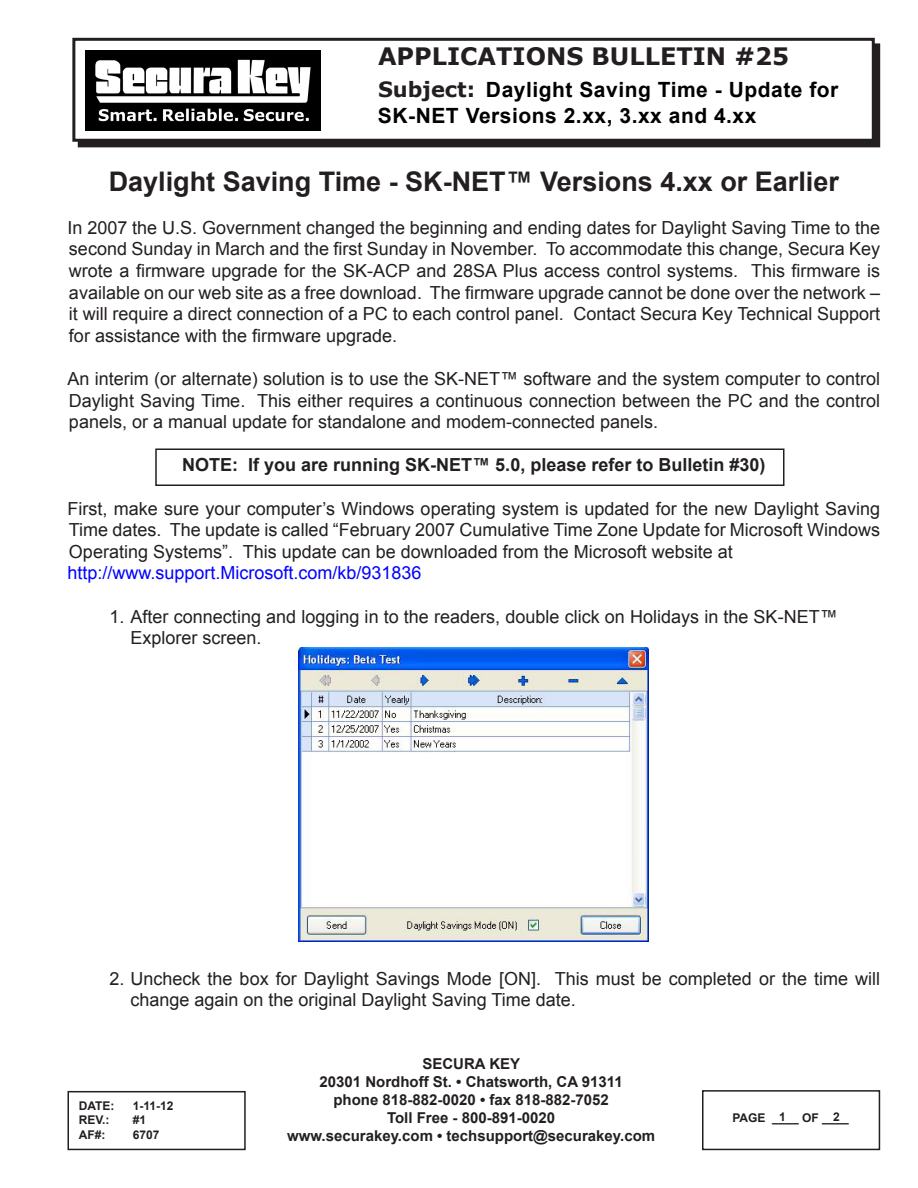
<style>
.page{position:relative;width:918px;height:1188px;background:#fff}
.page>*{position:absolute;margin:0;border:0;box-sizing:border-box;transform-origin:0 0}
.t1{font:700 27px "Arial";color:#231f20}
.t2{font:700 24px "Verdana";color:#231f20}
.t3{font:700 21px/25.2px "Arial";letter-spacing:.025em;color:#000}
.t4{font:18px/21.6px "Arial";color:#231f20;text-align:justify}
.t5{font:700 18px "Arial";color:#231f20}
.t6{font:18px "Arial";color:#00f}
.t7{font:700 15px/18px "Arial";color:#231f20;text-align:center}
.t8{font:700 12px "Arial";color:#231f20}
.s1{font-family:"Verdana";color:#231f20}
</style>
<div class="page">
<img style="left:299px;top:648px;width:350px;height:293px">
<div style="left:155px;top:448px;width:629px;height:38px;border:2px solid #231f20"></div>
<div style="left:78px;top:43px;width:802px;height:104px;border:3px solid #231f20"></div>
<div style="left:74px;top:39px;width:799px;height:101px;background:#fff"></div>
<div style="left:72px;top:38px;width:803px;height:104px;border:3px solid #231f20"></div>
<div style="left:68px;top:1091px;width:178px;height:59px;border:2px solid #231f20"></div>
<div style="left:702px;top:1090px;width:178px;height:60px;border:2px solid #231f20"></div>
<img style="left:86px;top:51px;width:234px;height:80px">
<h2 class="t2" style="left:378px;top:41px;width:413px">APPLICATIONS BULLETIN #25</h2>
<p class="t3" style="left:378px;top:78px;width:462px"><span class="s1">Subject:</span> Daylight Saving Time - Update for<br>SK-NET Versions 2.xx, 3.xx and 4.xx</p>
<h1 class="t1" style="left:109px;top:163px;width:732px">Daylight Saving Time - SK-NET™ Versions 4.xx or Earlier</h1>
<p class="t4" style="left:68px;top:217px;width:814px">In 2007 the U.S. Government changed the beginning and ending dates for Daylight Saving Time to the second Sunday in March and the first Sunday in November. To accommodate this change, Secura Key wrote a firmware upgrade for the SK-ACP and 28SA Plus access control systems. This firmware is available on our web site as a free download. The firmware upgrade cannot be done over the network – it will require a direct connection of a PC to each control panel. Contact Secura Key Technical Support for assistance with the firmware upgrade.</p>
<p class="t4" style="left:68px;top:368px;width:814px">An interim (or alternate) solution is to use the SK-NET™ software and the system computer to control Daylight Saving Time. This either requires a continuous connection between the PC and the control panels, or a manual update for standalone and modem-connected panels.</p>
<p class="t5" style="left:182px;top:453px;width:585px">NOTE: If you are running SK-NET™ 5.0, please refer to Bulletin #30)</p>
<p class="t4" style="left:68px;top:498px;width:814px">First, make sure your computer’s Windows operating system is updated for the new Daylight Saving Time dates. The update is called “February 2007 Cumulative Time Zone Update for Microsoft Windows Operating Systems”. This update can be downloaded from the Microsoft website at</p>
<p class="t6" style="left:68px;top:561px;width:356px">http://www.support.Microsoft.com/kb/931836</p>
<p class="t4" style="left:130px;top:606px;width:709px;text-indent:-21px">1. After connecting and logging in to the readers, double click on Holidays in the SK-NET™<br>Explorer screen.</p>
<p class="t4" style="left:131px;top:968px;width:751px;text-indent:-21px">2. Uncheck the box for Daylight Savings Mode [ON]. This must be completed or the time will change again on the original Daylight Saving Time date.</p>
<p class="t8" style="left:79px;top:1098px;width:37px">DATE:</p>
<p class="t8" style="left:133px;top:1098px;width:42px">1-11-12</p>
<p class="t8" style="left:79px;top:1112px;width:32px">REV.:</p>
<p class="t8" style="left:133px;top:1112px;width:15px">#1</p>
<p class="t8" style="left:79px;top:1126px;width:28px">AF#:</p>
<p class="t8" style="left:133px;top:1126px;width:28px">6707</p>
<p class="t7" style="left:287px;top:1055px;width:370px">SECURA KEY<br>20301 Nordhoff St. • Chatsworth, CA 91311<br>phone 818-882-0020 • fax 818-882-7052<br>Toll Free - 800-891-0020<br>www.securakey.com • techsupport@securakey.com</p>
<p class="t8" style="left:779px;top:1109px;width:8px">1</p>
<p class="t8" style="left:833px;top:1109px;width:8px">2</p>
<p class="t8" style="left:732px;top:1110px;width:118px">PAGE ____ OF ____</p>
</div>
